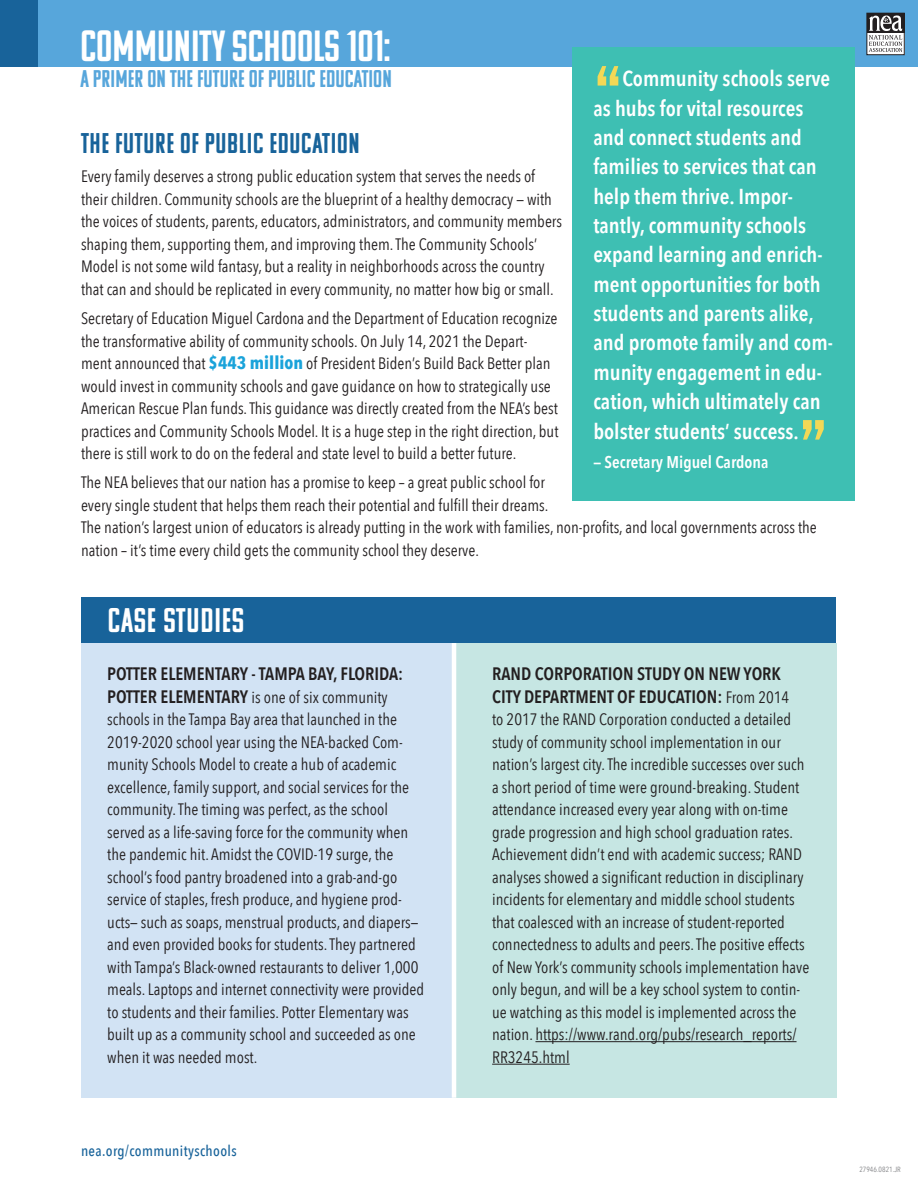
<style>
.page{position:relative;width:918px;height:1188px;background:#fff}
.page>*{position:absolute;margin:0;border:0;box-sizing:border-box;transform-origin:0 0}
.t1{font:89.1px "Alternate Got No 2 D";color:#f3d856}
.t2{font:43.5px "Komu A";color:#fff}
.Subheads{font:34.05px "Komu A";letter-spacing:.025em;color:#fff}
.Subheads-2{font:28.5px "Komu A";letter-spacing:.025em;color:#18639a}
.t3{font:24.15px "Komu A";letter-spacing:.005em;color:#57a6db}
.t4{font:600 21.6px/29.4px "Avenir Next Condensed";color:#fff}
.Text{font:600 18px/22.5px "Avenir Next Condensed";color:#231f20}
.t5{font:600 16.95px "Avenir Next Condensed";color:#fff}
.Text-2{font:16.5px/22.5px "Avenir Next Condensed";color:#231f20}
.Subheads-3{font:500 15px "Avenir Next Condensed";letter-spacing:.025em;color:#18639a}
.Text-3{font:7.5px "Avenir Next Condensed";color:#818285}
.s1{font-weight:700;font-size:18px;color:#1aa3da}
.s2{font-weight:600;font-size:18px}
.s3{font-weight:400;font-size:16.5px}
</style>
<div class="page">
<div style="left:0;top:0;width:918px;height:67px;background:#57a6db"></div>
<div style="left:0;top:0;width:38px;height:67px;background:#18639a"></div>
<div style="left:82px;top:598px;width:754px;height:435px;background:#18639a"></div>
<div style="left:81px;top:643px;width:374px;height:454px;background:#d2e3f4"></div>
<div style="left:455px;top:643px;width:382px;height:454px;background:#c6e6e3"></div>
<hr style="left:535px;top:1041px;width:262px;height:1px;background:#231f20">
<hr style="left:492px;top:1064px;width:78px;height:1px;background:#231f20">
<div style="left:572px;top:48px;width:283px;height:453px;background:#3ebfb3"></div>
<div style="left:867px;top:32px;width:37px;height:23px;background:#fff"></div>
<svg style="left:869px;top:15px;width:34px;height:37px"></svg>
<div style="left:867px;top:13px;width:38px;height:42px;border:1px solid #231f20"></div>
<hr style="left:452px;top:643px;width:4px;height:455px;background:#fff">
<p class="t2" style="left:80px;top:23px;width:311px">COMMUNITY SCHOOLS 101:</p>
<p class="t3" style="left:80px;top:66px;width:313px">A PRIMER ON THE FUTURE OF PUBLIC EDUCATION</p>
<p class="t1" style="left:593px;top:49px;width:31px">“</p>
<p class="t4" style="left:593px;top:63px;width:241px;text-indent:29px">Community schools serve as hubs for vital resources and connect students and families to services that can help them thrive. Impor&shy;tantly, community schools expand learning and enrich&shy;ment opportunities for both students and parents alike, and promote family and com&shy;munity engagement in edu&shy;cation, which ultimately can bolster students’ success.</p>
<p class="t5" style="left:593px;top:447px;width:177px">— Secretary Miguel Cardona</p>
<p class="Subheads-2" style="left:81px;top:129px;width:280px">THE FUTURE OF PUBLIC EDUCATION</p>
<p class="Text-2" style="left:81px;top:165px;width:483px">Every family deserves a strong public education system that serves the needs of their children. Community schools are the blueprint of a healthy democracy — with the voices of students, parents, educators, administrators, and community members shaping them, supporting them, and improving them. The Community Schools’ Model is not some wild fantasy, but a reality in neighborhoods across the country that can and should be replicated in every community, no matter how big or small.</p>
<p class="Text-2" style="left:81px;top:306px;width:479px">Secretary of Education Miguel Cardona and the Department of Education recognize the transformative ability of community schools. On July 14, 2021 the Depart&shy;ment announced that <span class="s1">$443 million</span> of President Biden’s Build Back Better plan would invest in community schools and gave guidance on how to strategically use American Rescue Plan funds. This guidance was directly created from the NEA’s best practices and Community Schools Model. It is a huge step in the right direction, but there is still work to do on the federal and state level to build a better future.</p>
<p class="Text-2" style="left:81px;top:471px;width:737px">The NEA believes that our nation has a promise to keep – a great public school for<br>every single student that helps them reach their potential and fulfill their dreams.<br>The nation’s largest union of educators is already putting in the work with families, non-profits, and local governments across the nation – it’s time every child gets the community school they deserve.</p>
<p class="t1" style="left:799px;top:403px;width:31px">”</p>
<p class="Subheads" style="left:108px;top:603px;width:138px">CASE STUDIES</p>
<p class="Text" style="left:107px;top:662px;width:297px">POTTER ELEMENTARY - TAMPA BAY, FLORIDA:</p>
<p class="Text-2" style="left:107px;top:685px;width:318px"><span class="s2">POTTER ELEMENTARY</span> is one of six community schools in the Tampa Bay area that launched in the 2019-2020 school year using the NEA-backed Com&shy;munity Schools Model to create a hub of academic excellence, family support, and social services for the community. The timing was perfect, as the school served as a life-saving force for the community when the pandemic hit. Amidst the COVID-19 surge, the school’s food pantry broadened into a grab-and-go service of staples, fresh produce, and hygiene prod&shy;ucts— such as soaps, menstrual products, and diapers— and even provided books for students. They partnered with Tampa’s Black-owned restaurants to deliver 1,000 meals. Laptops and internet connectivity were provided to students and their families. Potter Elementary was built up as a community school and succeeded as one when it was needed most.</p>
<p class="Text" style="left:492px;top:662px;width:299px">RAND CORPORATION STUDY ON NEW YORK<br>CITY DEPARTMENT OF EDUCATION: <span class="s3">From 2014</span></p>
<p class="Text-2" style="left:492px;top:708px;width:319px">to 2017 the RAND Corporation conducted a detailed study of community school implementation in our nation’s largest city. The incredible successes over such a short period of time were ground-breaking. Student attendance increased every year along with on-time grade progression and high school graduation rates.<br>Achievement didn’t end with academic success; RAND analyses showed a significant reduction in disciplinary incidents for elementary and middle school students that coalesced with an increase of student-reported connectedness to adults and peers. The positive effects of New York’s community schools implementation have only begun, and will be a key school system to contin&shy;ue watching as this model is implemented across the nation. https://www.rand.org/pubs/research_reports/ RR3245.html</p>
<p class="Subheads-3" style="left:81px;top:1142px;width:157px">nea.org/communityschools</p>
<p class="Text-3" style="left:859px;top:1163px;width:43px">27946.0821.JR</p>
</div>
